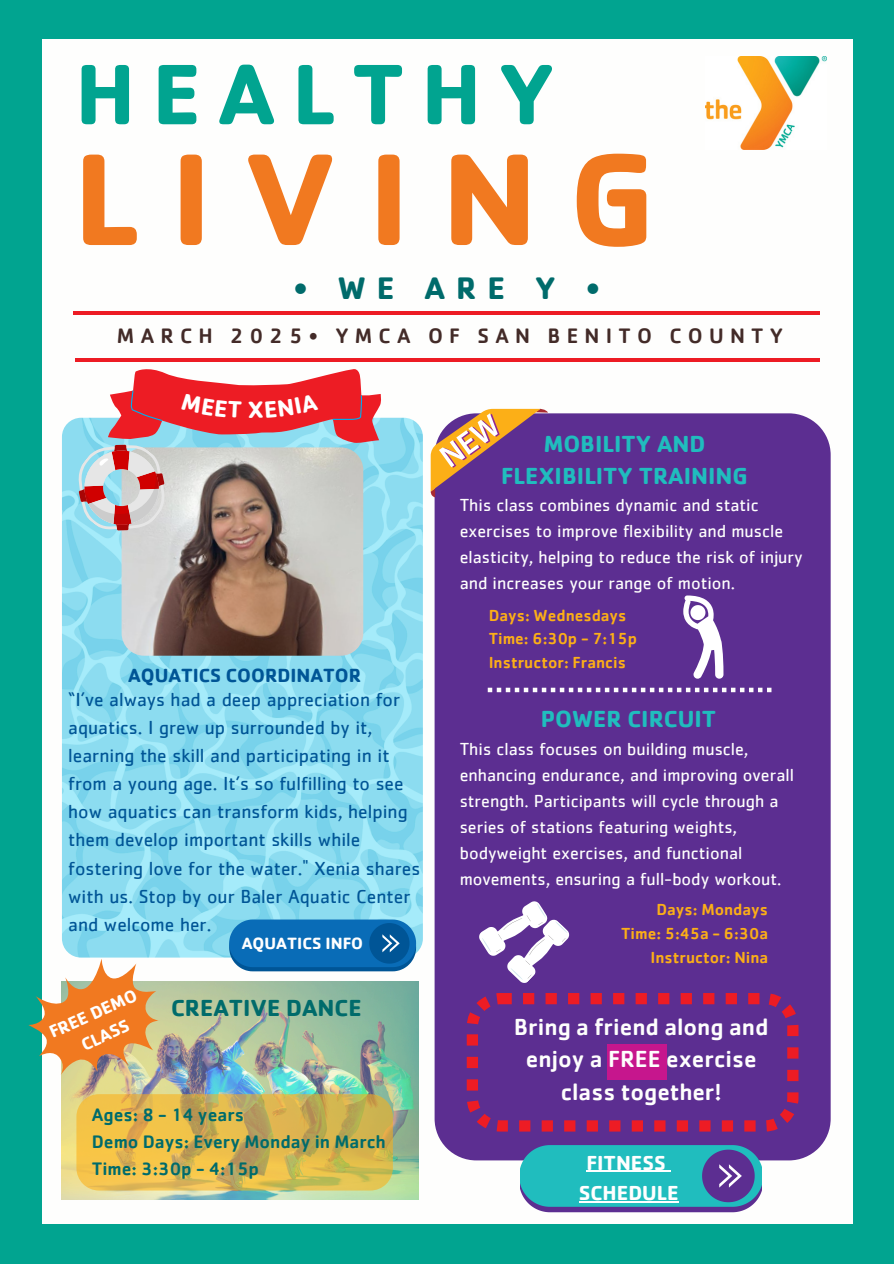
<style>
.page{position:relative;width:894px;height:1264px;background:#fff}
.page>*{position:absolute;margin:0;border:0;box-sizing:border-box;transform-origin:0 0}
.t1{font:700 135.3px "Cachet";letter-spacing:.235em;color:#f17920}
.t2{font:700 88.8px "Cachet";letter-spacing:.19em;color:#01a490}
.t3{font:700 32.1px "Cachet";letter-spacing:.345em;color:#006b6b}
.t4{font:500 24px/32.7px "Cachet";color:#fefefd;text-align:center}
.t5{font:700 24px/32.7px "Cachet";color:#20bdbe;text-align:center}
.t6{font:700 24px "Cachet";color:#006b6b}
.t7{font:500 21.6px "Cachet";letter-spacing:.29em;color:#432b28}
.t8{font:700 21px/30.3px "Cachet";color:#fff;text-align:center}
.t9{font:700 19.65px "Cachet";color:#005596}
.t10{font:19.5px/28.2px "Cachet";color:#005596}
.t11{font:500 18.6px "Cachet";color:#006b6b}
.t12{font:18px/25.8px "Cachet";color:#fefefd}
.t13{font:700 18px "Cachet";color:#fff}
.t14{font:700 16.8px "Cachet";color:#fff}
.t15{font:500 16.5px "Cachet";color:#fcaf17}
</style>
<div class="page">
<div style="left:0;top:0;width:893px;height:1263px;background:#01a490"></div>
<div style="left:43px;top:39px;width:809px;height:1184px;background:#fefefd"></div>
<hr style="left:73px;top:311px;width:746px;height:4px;background:#ed1c24">
<hr style="left:75px;top:358px;width:744px;height:3px;background:#ed1c24">
<img style="left:705px;top:56px;width:121px;height:94px">
<div style="left:434px;top:413px;width:396px;height:747px;background:#5c2e91"></div>
<svg style="left:430px;top:409px;width:118px;height:88px;background:#9c6b82"></svg>
<img style="left:62px;top:418px;width:361px;height:539px;border-radius:19px">
<img style="left:121px;top:447px;width:242px;height:208px;border-radius:22px">
<svg style="left:474px;top:888px;width:98px;height:98px"></svg>
<svg style="left:487px;top:595px;width:309px;height:123px;background:#643996"></svg>
<img style="left:62px;top:981px;width:356px;height:218px">
<img style="left:28px;top:919px;width:388px;height:271px">
<svg style="left:520px;top:1145px;width:241px;height:67px;background:#38a0b6"></svg>
<hr style="left:578px;top:1201px;width:100px;height:1px;background:#fff">
<svg style="left:466px;top:993px;width:332px;height:138px;background:#6b2c85"></svg>
<div style="left:607px;top:1043px;width:59px;height:36px;background:#c6168d"></div>
<svg style="left:68px;top:369px;width:313px;height:170px;background:#c99c9f"></svg>
<p class="t2" style="left:75px;top:36px;width:481px">HEALTHY</p>
<h4 class="t1" style="left:73px;top:111px;width:583px">LIVING</h4>
<p class="t3" style="left:293px;top:267px;width:308px">•WEAREY•</p>
<p class="t7" style="left:117px;top:322px;width:667px">MARCH 2025• YMCA OF SAN BENITO COUNTY</p>
<h4 class="t9" style="left:128px;top:663px;width:234px">AQUATICS COORDINATOR</h4>
<p class="t10" style="left:68px;top:686px;width:353px">“I’ve always had a deep appreciation for aquatics. I grew up surrounded by it, learning the skill and participating in it from a young age. It’s so fulfilling to see how aquatics can transform kids, helping them develop important skills while fostering love for the water." Xenia shares with us. Stop by our Baler Aquatic Center and welcome her.</p>
<h4 class="t14" style="left:242px;top:932px;width:123px">AQUATICS INFO</h4>
<p class="t5" style="left:501px;top:426px;width:248px">MOBILITY AND<br>FLEXIBILITY TRAINING</p>
<p class="t12" style="left:459px;top:493px;width:344px">This class combines dynamic and static exercises to improve flexibility and muscle elasticity, helping to reduce the risk of injury and increases your range of motion.</p>
<h2 class="t15" style="left:488px;top:604px;width:139px">Days: Wednesdays</h2>
<p class="t15" style="left:488px;top:628px;width:150px">Time: 6:30p - 7:15p</p>
<h1 class="t15" style="left:488px;top:651px;width:139px">Instructor: Francis</h1>
<p class="t5" style="left:540px;top:701px;width:177px">POWER CIRCUIT</p>
<p class="t12" style="left:459px;top:737px;width:335px">This class focuses on building muscle, enhancing endurance, and improving overall strength. Participants will cycle through a series of stations featuring weights, bodyweight exercises, and functional movements, ensuring a full-body workout.</p>
<h3 class="t15" style="left:656px;top:899px;width:113px">Days: Mondays</h3>
<p class="t15" style="left:621px;top:922px;width:148px">Time: 5:45a - 6:30a</p>
<h6 class="t15" style="left:650px;top:946px;width:119px">Instructor: Nina</h6>
<p class="t13" style="left:45px;top:1021px;width:96px;rotate:-24deg">FREE DEMO</p>
<p class="t6" style="left:171px;top:992px;width:192px">CREATIVE DANCE</p>
<p class="t13" style="left:78px;top:1034px;width:52px;rotate:-24deg">CLASS</p>
<p class="t4" style="left:513px;top:1009px;width:256px">Bring a friend along and enjoy a FREE exercise class together!</p>
<p class="t11" style="left:92px;top:1102px;width:154px">Ages: 8 - 14 years</p>
<h6 class="t11" style="left:92px;top:1129px;width:295px">Demo Days: Every Monday in March</h6>
<p class="t11" style="left:92px;top:1156px;width:169px">Time: 3:30p - 4:15p</p>
<p class="t8" style="left:578px;top:1146px;width:101px">FITNESS<br>SCHEDULE</p>
</div>
